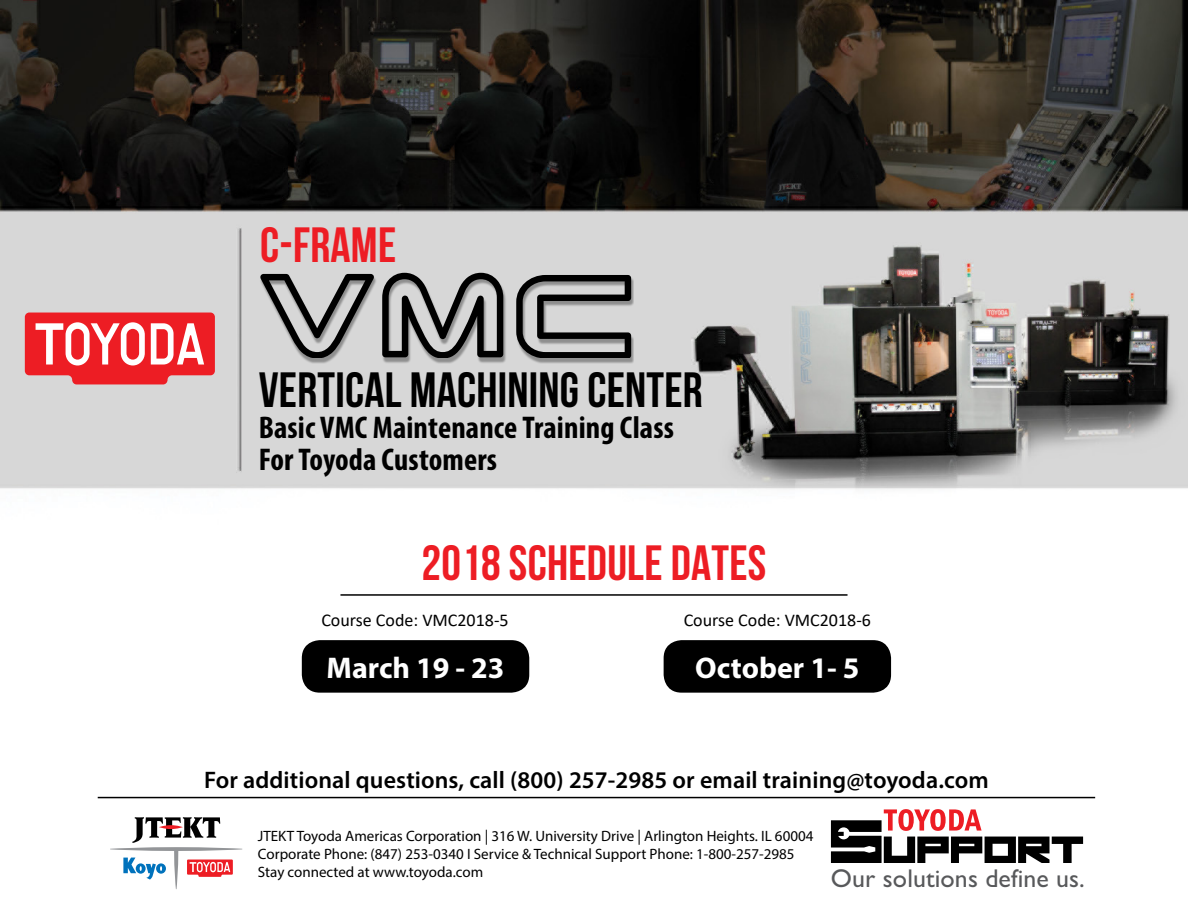
<style>
.page{position:relative;width:1188px;height:918px;background:#fff}
.page>*{position:absolute;margin:0;border:0;box-sizing:border-box;transform-origin:0 0}
.t1{font:700 49.5px "Bebas Neue";letter-spacing:.005em;color:#ed1d24}
.t2{font:700 49.5px "Bebas Neue";letter-spacing:.005em;color:#000}
.t3{font:700 condensed 31.5px/31.5px "Myriad Pro";letter-spacing:.005em;color:#000}
.t4{font:700 30px "Myriad Pro";color:#fff}
.t5{font:25.8px "Gill Sans";letter-spacing:.005em;color:#58595b}
.t6{font:600 24px "Myriad Pro";letter-spacing:.005em;color:#000}
.t7{font:18px "Calibri";color:#000}
.t8{font:15px/18px "Myriad Pro";color:#000}
</style>
<div class="page">
<img style="left:0;top:0;width:1188px;height:693px">
<hr style="left:340px;top:594px;width:508px;height:2px;background:#000">
<svg style="left:831px;top:809px;width:252px;height:54px"></svg>
<svg style="left:25px;top:313px;width:190px;height:71px"></svg>
<svg style="left:110px;top:817px;width:132px;height:72px"></svg>
<div style="left:260px;top:275px;width:374px;height:89px;background:#000;opacity:.34"></div>
<svg style="left:516px;top:275px;width:115px;height:83px;background:#828282"></svg>
<svg style="left:382px;top:273px;width:121px;height:85px;background:#7f7f7f"></svg>
<svg style="left:260px;top:274px;width:114px;height:84px;background:#9b9b9b"></svg>
<hr style="left:98px;top:797px;width:997px;height:1px;background:#000">
<div style="left:302px;top:640px;width:227px;height:53px;background:#000;border-radius:18px"></div>
<div style="left:664px;top:640px;width:227px;height:53px;background:#000;border-radius:18px"></div>
<h1 class="t1" style="left:260px;top:218px;width:138px">C-FRAME</h1>
<h1 class="t2" style="left:259px;top:363px;width:446px">VERTICAL MACHINING CENTER</h1>
<h2 class="t3" style="left:259px;top:412px;width:417px">Basic VMC Maintenance Training Class<br>For Toyoda Customers</h2>
<h1 class="t1" style="left:422px;top:536px;width:346px">2018 SCHEDULE DATES</h1>
<p class="t7" style="left:321px;top:608px;width:189px">Course Code: VMC2018-5</p>
<p class="t7" style="left:684px;top:608px;width:189px">Course Code: VMC2018-6</p>
<h3 class="t4" style="left:327px;top:648px;width:180px">March 19 - 23</h3>
<h3 class="t4" style="left:695px;top:648px;width:166px">October 1- 5</h3>
<h3 class="t6" style="left:204px;top:765px;width:786px">For additional questions, call (800) 257-2985 or email training@toyoda.com</h3>
<p class="t8" style="left:258px;top:827px;width:557px">JTEKT Toyoda Americas Corporation | 316 W. University Drive | Arlington Heights. IL 60004<br>Corporate Phone: (847) 253-0340 I Service &amp; Technical Support Phone: 1-800-257-2985<br>Stay connected at www.toyoda.com</p>
<h3 class="t5" style="left:831px;top:863px;width:256px">Our solutions define us.</h3>
</div>
